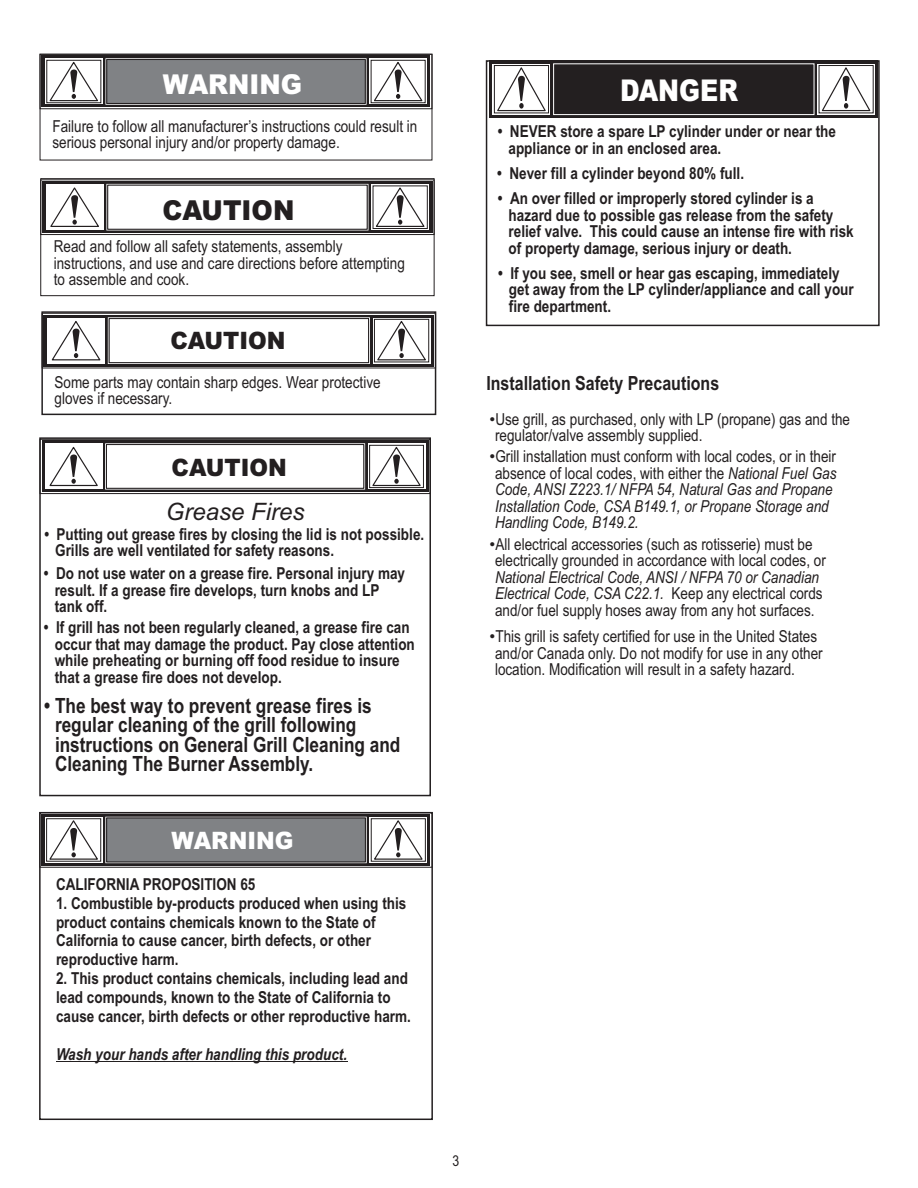
<style>
.page{position:relative;width:918px;height:1188px;background:#fff}
.page>*{position:absolute;margin:0;border:0;box-sizing:border-box;transform-origin:0 0}
.t1{font:900 30px "Arial";color:#fff;scale:.84 1}
.t2{font:900 27.45px "Arial";color:#231f20;scale:.94 1}
.t3{font:900 27.3px "Arial";color:#fff;scale:.94 1}
.t4{font:900 24px "Arial";color:#231f20;scale:.94 1}
.t5{font:italic 24px "Arial";color:#231f20}
.t6{font:900 24px "Arial";color:#fff;scale:.94 1}
.t7{font:700 21px/19.5px "Arial Narrow";color:#231f20}
.t8{font:700 19.5px "Arial Narrow";color:#231f20}
.t9{font:700 16.5px/16.5px "Arial Narrow";color:#231f20}
.t10{font:16.5px/16.5px "Arial Narrow";color:#231f20}
.t11{font:italic 16.5px/16.5px "Arial Narrow";color:#231f20}
.t12{font:italic 700 16.5px "Arial Narrow";color:#231f20}
.t13{font:15px "Arial Narrow";color:#231f20}
.s1{font-family:"Arial"}
.s2{font-family:"Arial";font-style:normal}
.s3{font-style:normal}
</style>
<div class="page">
<div style="left:40px;top:54px;width:392px;height:55px;border:1px solid #231f20"></div>
<div style="left:40px;top:54px;width:392px;height:106px;border:1px solid #231f20"></div>
<div style="left:42px;top:56px;width:388px;height:51px;background:#231f20"></div>
<div style="left:45px;top:59px;width:58px;height:45px;background:#aeadad"></div>
<div style="left:46px;top:60px;width:55px;height:43px;border:1px solid #231f20"></div>
<div style="left:369px;top:59px;width:58px;height:45px;background:#a7a6a6"></div>
<div style="left:371px;top:60px;width:55px;height:43px;border:1px solid #231f20"></div>
<div style="left:106px;top:58px;width:260px;height:47px;border:1px solid #fff"></div>
<svg style="left:372px;top:61px;width:52px;height:41px;background:#e1e1e1"></svg>
<svg style="left:48px;top:61px;width:52px;height:41px;background:#e1e1e1"></svg>
<div style="left:106px;top:59px;width:260px;height:45px;background:#808285;border:1px solid #231f20"></div>
<div style="left:40px;top:179px;width:395px;height:56px;border:1px solid #231f20"></div>
<div style="left:40px;top:178px;width:395px;height:118px;border:1px solid #231f20"></div>
<svg style="left:42px;top:181px;width:390px;height:52px;background:#3e3b3b"></svg>
<div style="left:46px;top:184px;width:57px;height:46px;background:#fff"></div>
<svg style="left:371px;top:184px;width:58px;height:46px"></svg>
<div style="left:373px;top:186px;width:55px;height:43px;border:1px solid #231f20"></div>
<svg style="left:374px;top:186px;width:52px;height:42px"></svg>
<svg style="left:50px;top:187px;width:49px;height:40px"></svg>
<div style="left:107px;top:185px;width:261px;height:45px;background:#fff;border:1px solid #231f20"></div>
<div style="left:42px;top:313px;width:394px;height:55px;border:1px solid #231f20"></div>
<div style="left:41px;top:311px;width:395px;height:104px;border:2px solid #231f20"></div>
<div style="left:44px;top:315px;width:390px;height:51px;background:#231f20"></div>
<div style="left:47px;top:318px;width:58px;height:45px;background:#fff"></div>
<svg style="left:373px;top:318px;width:57px;height:45px"></svg>
<div style="left:374px;top:319px;width:55px;height:43px;border:1px solid #231f20"></div>
<div style="left:108px;top:317px;width:262px;height:47px;border:1px solid #fff"></div>
<div style="left:109px;top:318px;width:260px;height:45px;background:#fff;border:1px solid #231f20"></div>
<svg style="left:376px;top:320px;width:52px;height:41px;background:#e1e1e1"></svg>
<svg style="left:51px;top:321px;width:50px;height:40px"></svg>
<div style="left:40px;top:439px;width:391px;height:55px;border:1px solid #231f20"></div>
<div style="left:39px;top:437px;width:392px;height:359px;border:2px solid #231f20"></div>
<svg style="left:42px;top:441px;width:387px;height:51px;background:#4f4c4d"></svg>
<div style="left:45px;top:444px;width:57px;height:45px;background:#fff"></div>
<svg style="left:368px;top:444px;width:57px;height:45px"></svg>
<div style="left:369px;top:445px;width:55px;height:43px;border:1px solid #231f20"></div>
<svg style="left:371px;top:446px;width:51px;height:41px"></svg>
<svg style="left:49px;top:446px;width:49px;height:41px"></svg>
<div style="left:106px;top:444px;width:258px;height:45px;background:#fff;border:1px solid #231f20"></div>
<div style="left:39px;top:812px;width:394px;height:56px;border:1px solid #231f20"></div>
<div style="left:39px;top:812px;width:394px;height:308px;border:2px solid #231f20"></div>
<svg style="left:42px;top:814px;width:388px;height:52px;background:#413e3f"></svg>
<svg style="left:45px;top:817px;width:57px;height:46px"></svg>
<div style="left:46px;top:818px;width:55px;height:44px;border:1px solid #231f20"></div>
<svg style="left:370px;top:817px;width:57px;height:46px"></svg>
<div style="left:371px;top:818px;width:55px;height:44px;border:1px solid #231f20"></div>
<svg style="left:372px;top:819px;width:52px;height:41px"></svg>
<svg style="left:48px;top:819px;width:52px;height:41px"></svg>
<div style="left:106px;top:818px;width:260px;height:44px;background:#808285;border:1px solid #231f20"></div>
<hr style="left:56px;top:1061px;width:291px;height:1px;background:#231f20">
<div style="left:486px;top:60px;width:394px;height:266px;border:2px solid #231f20"></div>
<div style="left:489px;top:60px;width:389px;height:58px;background:#231f20"></div>
<div style="left:493px;top:64px;width:57px;height:51px;background:#a09e9e"></div>
<div style="left:494px;top:65px;width:55px;height:48px;border:1px solid #231f20"></div>
<div style="left:817px;top:64px;width:58px;height:51px;background:#a09e9e"></div>
<div style="left:819px;top:65px;width:55px;height:48px;border:1px solid #231f20"></div>
<div style="left:553px;top:63px;width:261px;height:52px;border:1px solid #fff"></div>
<svg style="left:820px;top:66px;width:52px;height:46px;background:#e2e2e2"></svg>
<svg style="left:496px;top:66px;width:51px;height:46px;background:#e2e1e1"></svg>
<h3 class="t3" style="left:163px;top:75px;width:150px">WARNING</h3>
<p class="t10" style="left:52px;top:119px;width:366px">Failure to follow all manufacturer’s instructions could result in serious personal injury and/or property damage.</p>
<h2 class="t2" style="left:162px;top:201px;width:142px">CAUTION</h2>
<p class="t10" style="left:54px;top:240px;width:353px">Read and follow all safety statements, assembly instructions, and use and care directions before attempting to assemble and cook.</p>
<h3 class="t4" style="left:170px;top:332px;width:124px">CAUTION</h3>
<p class="t10" style="left:54px;top:375px;width:328px">Some parts may contain sharp edges. Wear protective gloves if necessary.</p>
<h3 class="t4" style="left:172px;top:458px;width:124px">CAUTION</h3>
<h3 class="t5" style="left:166px;top:503px;width:140px">Grease Fires</h3>
<p class="t9" style="left:55px;top:527px;width:371px;text-indent:-11px">• Putting out grease fires by closing the lid is not possible.<br>Grills are well ventilated for safety reasons.</p>
<p class="t9" style="left:55px;top:567px;width:352px;text-indent:-11px">• Do not use water on a grease fire. Personal injury may result. If a grease fire develops, turn knobs and LP tank off.</p>
<p class="t9" style="left:55px;top:621px;width:362px;text-indent:-11px">• If grill has not been regularly cleaned, a grease fire can occur that may damage the product. Pay close attention while preheating or burning off food residue to insure that a grease fire does not develop.</p>
<p class="t7" style="left:55px;top:698px;width:347px;text-indent:-11px">• The best way to prevent grease fires is regular cleaning of the grill following instructions on General Grill Cleaning and Cleaning The Burner Assembly.</p>
<h3 class="t6" style="left:171px;top:832px;width:132px">WARNING</h3>
<p class="t9" style="left:56px;top:877px;width:201px">CALIFORNIA PROPOSITION 65</p>
<p class="t9" style="left:56px;top:895px;width:352px;line-height:18.9px">1. Combustible by-products produced when using this product contains chemicals known to the State of California to cause cancer, birth defects, or other reproductive harm.</p>
<p class="t9" style="left:56px;top:970px;width:356px;line-height:18.9px">2. This product contains chemicals, including lead and lead compounds, known to the State of California to cause cancer, birth defects or other reproductive harm.</p>
<p class="t12" style="left:56px;top:1048px;width:293px">Wash your hands after handling this product.</p>
<h1 class="t1" style="left:620px;top:79px;width:142px">DANGER</h1>
<p class="t9" style="left:509px;top:125px;width:329px;text-indent:-11px">• NEVER store a spare LP cylinder under or near the appliance or in an enclosed area.</p>
<p class="t9" style="left:497px;top:166px;width:248px">• Never fill a cylinder beyond 80% full.</p>
<p class="t9" style="left:509px;top:192px;width:347px;text-indent:-11px">• An over filled or improperly stored cylinder is a hazard due to possible gas release from the safety relief valve. This could cause an intense fire with risk of property damage, serious injury or death.</p>
<p class="t9" style="left:509px;top:266px;width:346px;text-indent:-11px">• If you see, smell or hear gas escaping, immediately get away from the LP cylinder/appliance and call your fire department.</p>
<p class="t8" style="left:486px;top:376px;width:234px">Installation Safety Precautions</p>
<p class="t10" style="left:495px;top:412px;width:357px;text-indent:-5px"><span class="s1">•</span>Use grill, as purchased, only with LP (propane) gas and the regulator/valve assembly supplied.</p>
<p class="t11" style="left:495px;top:450px;width:343px;text-indent:-5px"><span class="s2">•</span><span class="s3">Grill installation must conform with local codes, or in their absence of local codes, with either the</span> National Fuel Gas Code, ANSI Z223.1/ NFPA 54, Natural Gas and Propane Installation Code, CSA B149.1, or Propane Storage and Handling Code, B149.2.</p>
<p class="t10" style="left:495px;top:537px;width:332px;text-indent:-5px"><span class="s1">•</span>All electrical accessories (such as rotisserie) must be electrically grounded in accordance with local codes, or</p>
<p class="t11" style="left:495px;top:570px;width:329px">National Electrical Code, ANSI / NFPA 70 or Canadian<br>Electrical Code, CSA C22.1. <span class="s3">Keep any electrical cords and/or fuel supply hoses away from any hot surfaces.</span></p>
<p class="t10" style="left:495px;top:630px;width:329px;text-indent:-5px"><span class="s1">•</span>This grill is safety certified for use in the United States and/or Canada only. Do not modify for use in any other location. Modification will result in a safety hazard.</p>
<p class="t13" style="left:453px;top:1155px;width:8px">3</p>
</div>
